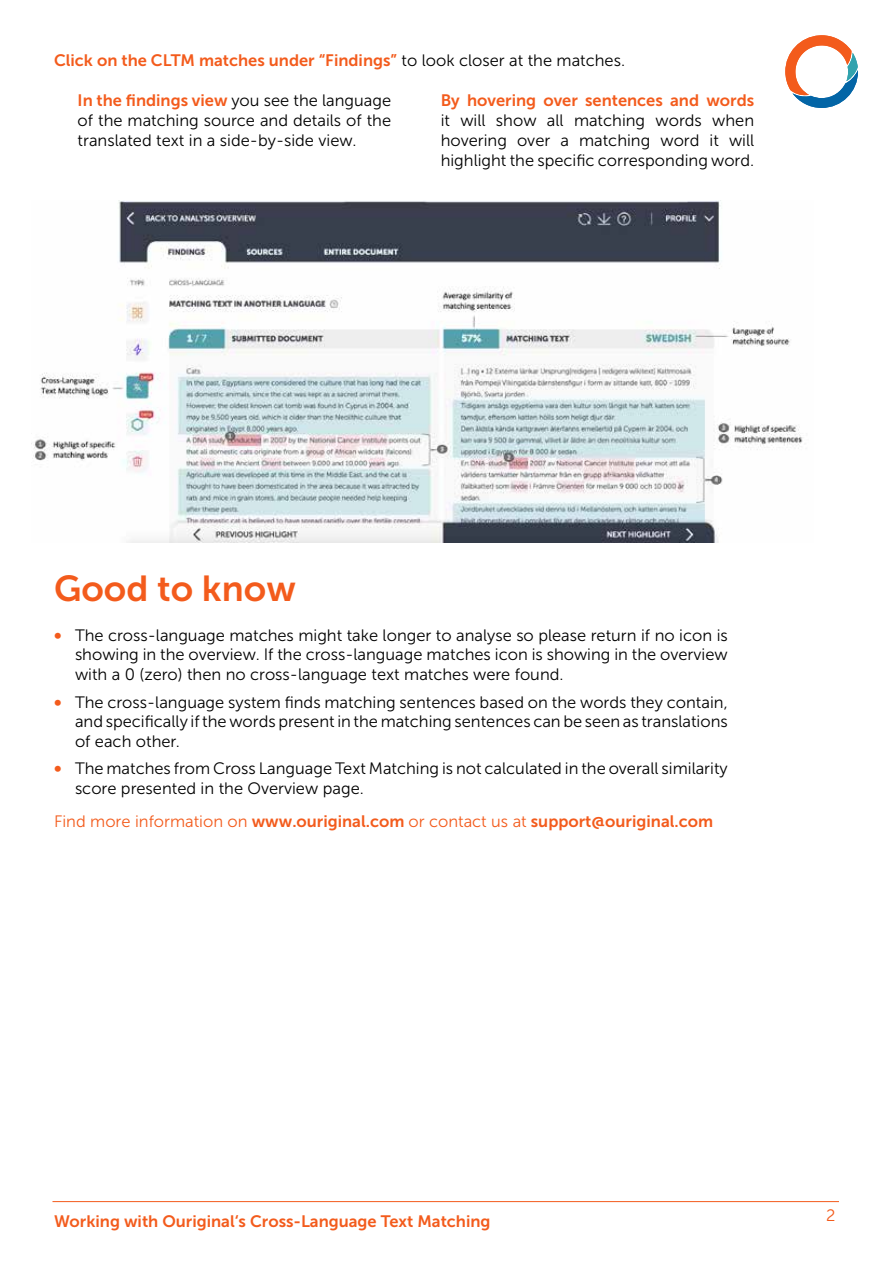
<style>
.page{position:relative;width:893px;height:1263px;background:#fff}
.page>*{position:absolute;margin:0;border:0;box-sizing:border-box;transform-origin:0 0}
.t1{font:36px "Museo Sans 700";color:#f35b1c}
.t2{font:16.5px/19.8px "Museo Sans 300";color:#000;text-align:justify}
.t3{font:16.5px "Museo Sans 700";color:#f35b1c}
.t4{font:16.5px "Museo Sans 300";color:#f35b1c}
.s1{font-family:"Museo Sans 300";color:#000}
.s2{font-family:"Museo Sans 700";font-size:18px;color:#f35b1c}
.s3{font-family:"Museo Sans 300"}
</style>
<div class="page">
<hr style="left:52px;top:1201px;width:787px;height:1px;background:#f35b1c">
<svg style="left:785px;top:35px;width:73px;height:73px"></svg>
<img style="left:31px;top:200px;width:772px;height:343px">
<p class="t3" style="left:54px;top:51px;width:573px">Click on the CLTM matches under “Findings” <span class="s1">to look closer at the matches.</span></p>
<p class="t3" style="left:78px;top:91px;width:315px">In the findings view <span class="s1">you see the language</span></p>
<p class="t2" style="left:78px;top:110px;width:315px">of the matching source and details of the translated text in a side-by-side view.</p>
<p class="t3" style="left:441px;top:91px;width:315px">By hovering over sentences and words</p>
<p class="t2" style="left:441px;top:110px;width:315px">it will show all matching words when hovering over a matching word it will highlight the specific corresponding word.</p>
<h1 class="t1" style="left:54px;top:569px;width:243px">Good to know</h1>
<p class="t2" style="left:75px;top:625px;width:654px;text-indent:-21px"><span class="s2">•</span> The cross-language matches might take longer to analyse so please return if no icon is showing in the overview. If the cross-language matches icon is showing in the overview with a 0 (zero) then no cross-language text matches were found.</p>
<p class="t2" style="left:75px;top:692px;width:654px;text-indent:-21px"><span class="s2">•</span> The cross-language system finds matching sentences based on the words they contain, and specifically if the words present in the matching sentences can be seen as translations of each other.</p>
<p class="t2" style="left:75px;top:759px;width:654px;text-indent:-21px"><span class="s2">•</span> The matches from Cross Language Text Matching is not calculated in the overall similarity score presented in the Overview page.</p>
<p class="t3" style="left:54px;top:812px;width:661px"><span class="s3">Find more information on</span> www.ouriginal.com <span class="s3">or contact us at</span> support@ouriginal.com</p>
<p class="t3" style="left:54px;top:1212px;width:438px">Working with Ouriginal‘s Cross-Language Text Matching</p>
<p class="t4" style="left:826px;top:1207px;width:11px">2</p>
</div>
